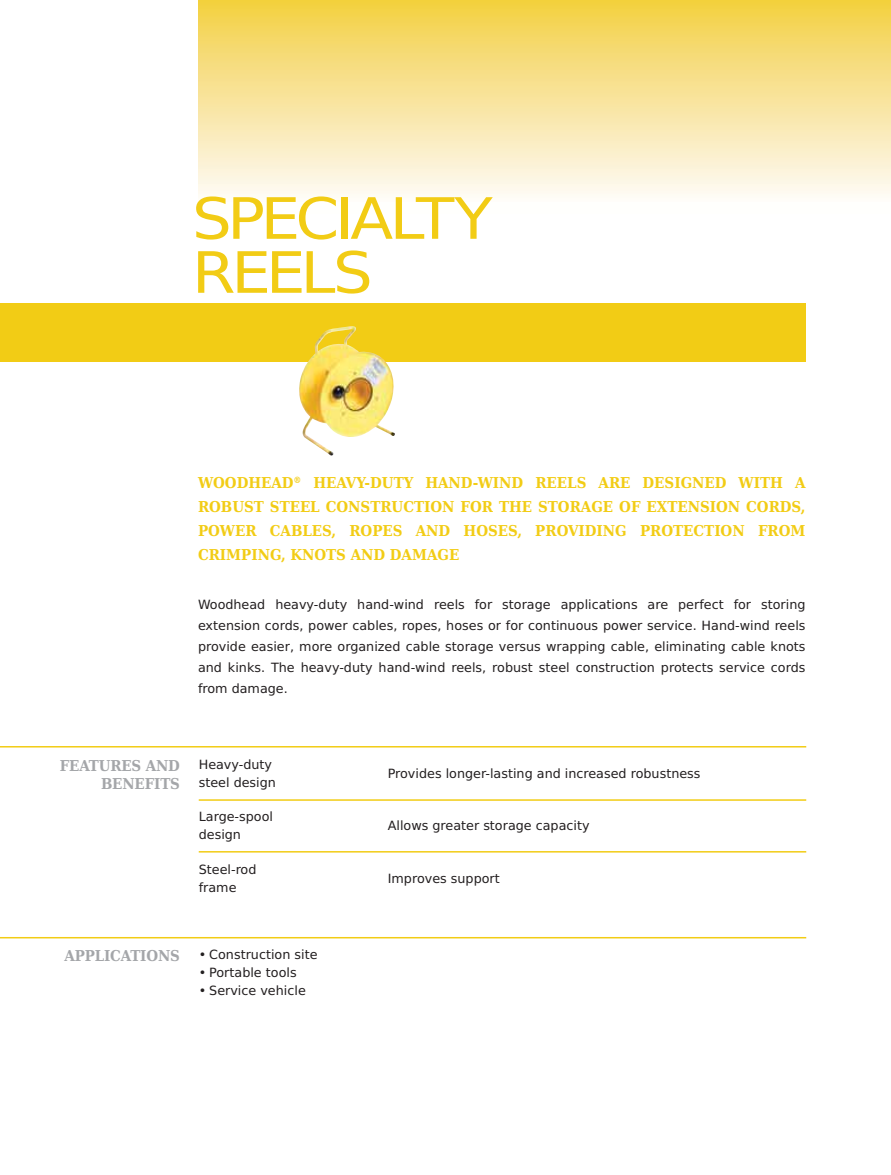
<style>
.page{position:relative;width:891px;height:1175px;background:#fff}
.page>*{position:absolute;margin:0;border:0;box-sizing:border-box;transform-origin:0 0}
.t1{font:57px/54px "Bitstream Vera Sans";letter-spacing:-.07em;color:#f2cc15;scale:1.1 1}
.t2{font:700 15px/24px "DejaVu Serif Condensed";color:#f2cc15;text-align:justify}
.t3{font:700 15px/18px "DejaVu Serif Condensed";letter-spacing:-.01em;color:#a4a6a9;text-align:right}
.t4{font:12.75px/21px "Bitstream Vera Sans";color:#231f20;text-align:justify}
</style>
<div class="page">
<div style="left:198px;top:0;width:693px;height:213px;background:linear-gradient(to bottom,#f3cf42,#fffeff)"></div>
<div style="left:0;top:303px;width:806px;height:59px;background:#f2cc15"></div>
<img style="left:299px;top:326px;width:96px;height:130px">
<hr style="left:199px;top:799px;width:607px;height:1px;background:#f2cc15">
<hr style="left:0;top:746px;width:806px;height:1px;background:#f2cc15">
<hr style="left:0;top:937px;width:806px;height:1px;background:#f2cc15">
<hr style="left:199px;top:851px;width:607px;height:1px;background:#f2cc15">
<p class="t1" style="left:192px;top:197px;width:275px">SPECIALTY<br>REELS</p>
<p class="t2" style="left:198px;top:472px;width:609px">WOODHEAD<sup>®</sup> HEAVY-DUTY HAND-WIND REELS ARE DESIGNED WITH A ROBUST STEEL CONSTRUCTION FOR THE STORAGE OF EXTENSION CORDS, POWER CABLES, ROPES AND HOSES, PROVIDING PROTECTION FROM CRIMPING, KNOTS AND DAMAGE</p>
<p class="t4" style="left:198px;top:595px;width:609px">Woodhead heavy-duty hand-wind reels for storage applications are perfect for storing extension cords, power cables, ropes, hoses or for continuous power service. Hand-wind reels provide easier, more organized cable storage versus wrapping cable, eliminating cable knots and kinks. The heavy-duty hand-wind reels, robust steel construction protects service cords from damage.</p>
<p class="t3" style="left:60px;top:757px;width:122px">FEATURES AND<br>BENEFITS</p>
<p class="t4" style="left:199px;top:755px;width:75px">Heavy-duty</p>
<p class="t4" style="left:199px;top:773px;width:79px">steel design</p>
<p class="t4" style="left:199px;top:807px;width:76px">Large-spool</p>
<p class="t4" style="left:199px;top:825px;width:44px">design</p>
<p class="t4" style="left:199px;top:859px;width:59px">Steel-rod</p>
<p class="t4" style="left:199px;top:877px;width:39px">frame</p>
<p class="t3" style="left:64px;top:947px;width:117px">APPLICATIONS</p>
<p class="t4" style="left:199px;top:945px;width:120px">• Construction site</p>
<p class="t4" style="left:199px;top:963px;width:99px">• Portable tools</p>
<p class="t4" style="left:199px;top:981px;width:109px">• Service vehicle</p>
<p class="t4" style="left:388px;top:764px;width:314px">Provides longer-lasting and increased robustness</p>
<p class="t4" style="left:388px;top:816px;width:203px">Allows greater storage capacity</p>
<p class="t4" style="left:388px;top:868px;width:114px">Improves support</p>
</div>
